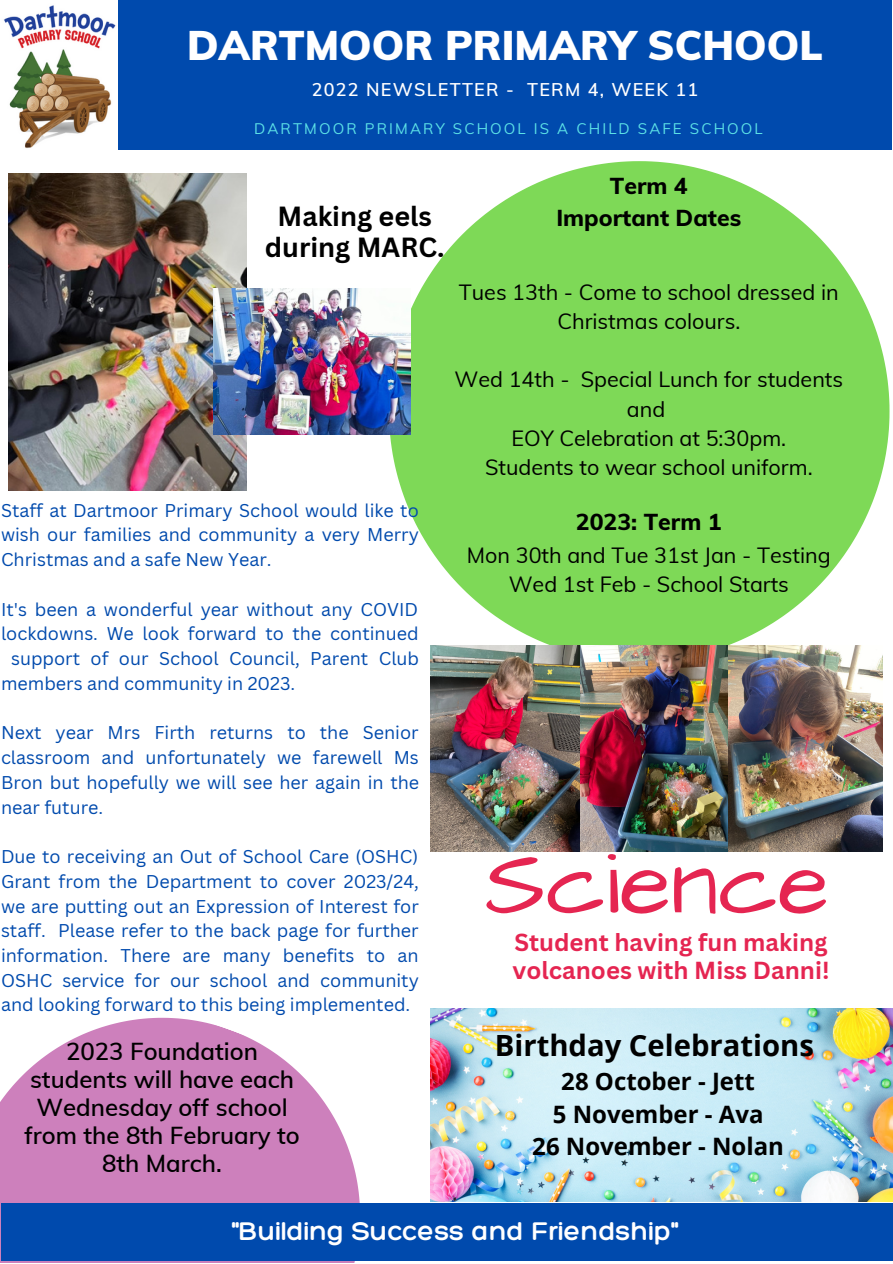
<style>
.page{position:relative;width:893px;height:1264px;background:#fff}
.page>*{position:absolute;margin:0;border:0;box-sizing:border-box;transform-origin:0 0}
.t1{font:94.35px "Architects Daughter";color:#e52551}
.t2{font:900 40.5px "Muli";color:#fff}
.t3{font:700 29.25px "Open Sans";color:#000}
.t4{font:300 27.75px "Hero";color:#fff}
.t5{font:700 27px/31.5px "Canva Sans";color:#000;text-align:center}
.t6{font:600 24px/28px "Muli";color:#000;text-align:center}
.t7{font:700 24px/28px "Canva Sans";color:#e52551}
.t8{font:700 24px/32.5px "Open Sans";color:#000;text-align:center}
.t9{font:800 23.1px/31.3px "Muli";color:#000;text-align:center}
.t10{font:21.6px/29.2px "Muli";color:#000;text-align:center}
.t11{font:18px/24.8px "Canva Sans";color:#004aad;text-align:justify}
.t12{font:600 18px "Muli";letter-spacing:.07em;color:#fff}
.t13{font:15px "Muli";letter-spacing:.14em;color:#5ce1e6}
</style>
<div class="page">
<svg style="left:390px;top:161px;width:499px;height:500px;fill:#7ed957"></svg>
<div style="left:0;top:0;width:892px;height:149px;background:#004aad"></div>
<svg style="left:0;top:1017px;width:416px;height:245px;fill:#cd80bc"></svg>
<div style="left:1px;top:1203px;width:891px;height:57px;background:#004aad"></div>
<img style="left:0;top:0;width:117px;height:149px">
<img style="left:430px;top:1008px;width:462px;height:193px">
<img style="left:430px;top:645px;width:452px;height:206px">
<img style="left:9px;top:173px;width:237px;height:317px">
<img style="left:213px;top:288px;width:198px;height:147px">
<h2 class="t2" style="left:187px;top:20px;width:637px">DARTMOOR PRIMARY SCHOOL</h2>
<p class="t12" style="left:312px;top:78px;width:388px">2022 NEWSLETTER - TERM 4, WEEK 11</p>
<p class="t13" style="left:254px;top:119px;width:510px">DARTMOOR PRIMARY SCHOOL IS A CHILD SAFE SCHOOL</p>
<h3 class="t5" style="left:265px;top:199px;width:181px">Making eels during MARC.</h3>
<p class="t9" style="left:556px;top:170px;width:186px">Term 4<br>Important Dates</p>
<p class="t10" style="left:459px;top:277px;width:381px">Tues 13th - Come to school dressed in<br>Christmas colours.</p>
<p class="t11" style="left:1px;top:497px;width:419px">Staff at Dartmoor Primary School would like to wish our families and community a very Merry Christmas and a safe New Year.</p>
<p class="t11" style="left:1px;top:596px;width:418px">It's been a wonderful year without any COVID</p>
<p class="t11" style="left:1px;top:621px;width:419px">lockdowns. We look forward to the continued</p>
<p class="t11" style="left:11px;top:645px;width:409px">support of our School Council, Parent Club</p>
<p class="t11" style="left:1px;top:670px;width:296px">members and community in 2023.</p>
<p class="t11" style="left:1px;top:720px;width:419px">Next year Mrs Firth returns to the Senior classroom and unfortunately we farewell Ms Bron but hopefully we will see her again in the near future.</p>
<p class="t11" style="left:1px;top:843px;width:419px">Due to receiving an Out of School Care (OSHC)<br>Grant from the Department to cover 2023/24, we are putting out an Expression of Interest for staff. Please refer to the back page for further information. There are many benefits to an OSHC service for our school and community and looking forward to this being implemented.</p>
<h3 class="t6" style="left:24px;top:1036px;width:277px">2023 Foundation students will have each<br>Wednesday off school from the 8th February to<br>8th March.</h3>
<p class="t10" style="left:454px;top:364px;width:390px">Wed 14th - Special Lunch for students and<br>EOY Celebration at 5:30pm.<br>Students to wear school uniform.</p>
<p class="t9" style="left:576px;top:505px;width:147px">2023: Term 1</p>
<p class="t10" style="left:467px;top:540px;width:365px">Mon 30th and Tue 31st Jan - Testing<br>Wed 1st Feb - School Starts</p>
<h1 class="t1" style="left:485px;top:820px;width:345px">Science</h1>
<h3 class="t7" style="left:512px;top:927px;width:318px">Student having fun making volcanoes with Miss Danni!</h3>
<h3 class="t3" style="left:495px;top:1025px;width:320px">Birthday Celebrations</h3>
<h3 class="t8" style="left:532px;top:1064px;width:253px">28 October - Jett<br>5 November - Ava<br>26 November - Nolan</h3>
<h3 class="t4" style="left:232px;top:1213px;width:447px">"Building Success and Friendship"</h3>
</div>
